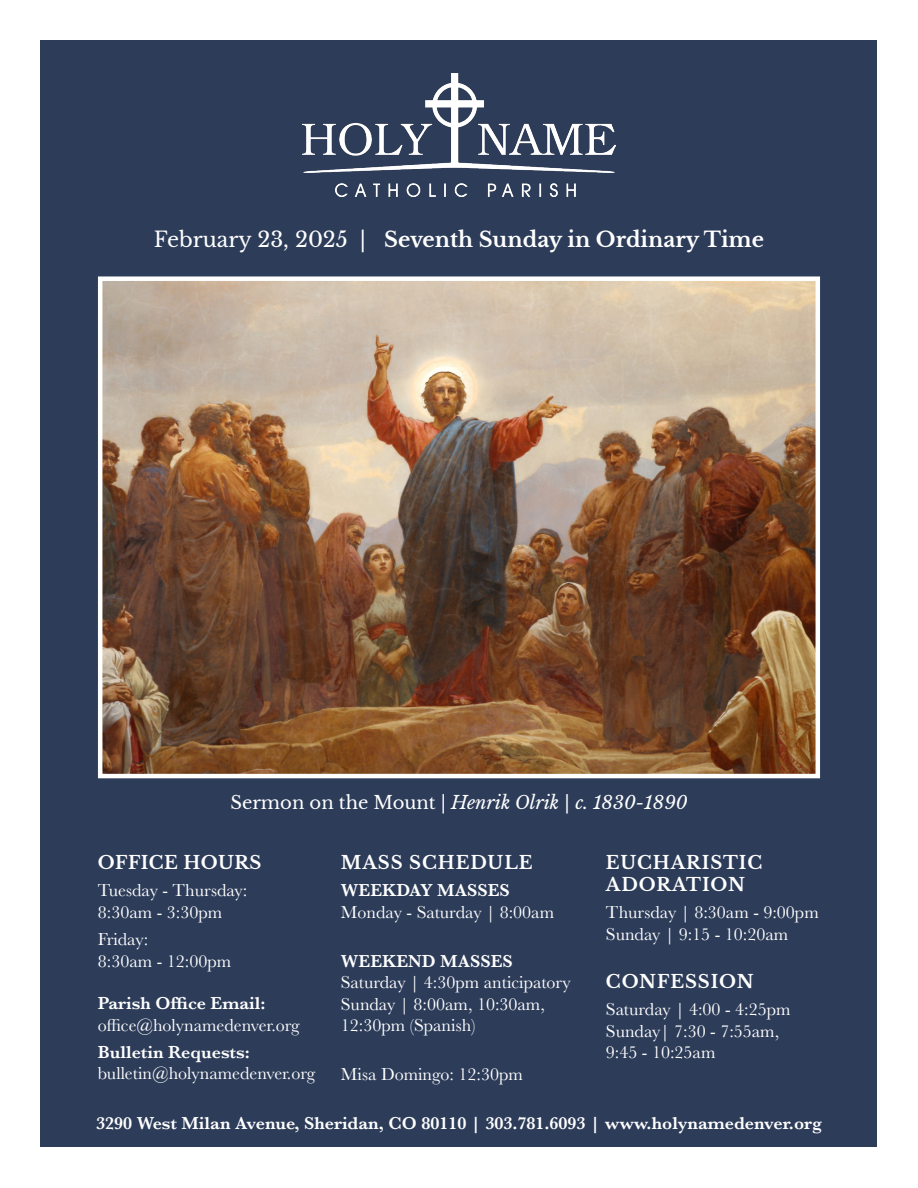
<style>
.page{position:relative;width:918px;height:1188px;background:#fff}
.page>*{position:absolute;margin:0;border:0;box-sizing:border-box;transform-origin:0 0}
.t1{font:700 21px "Libre Baskerville";color:#fff}
.t2{font:18px/21.6px "Baskerville";color:#fff}
.t3{font:600 18px "Baskerville";color:#fff}
.t4{font:700 18px/21.6px "Libre Baskerville";letter-spacing:.05em;color:#fff}
.t5{font:italic 18px "Libre Baskerville";color:#fff}
.t6{font:700 18px "Libre Baskerville";letter-spacing:.025em;color:#fff}
.s1{font-weight:400}
.s2{font-style:normal}
</style>
<div class="page">
<div style="left:40px;top:40px;width:838px;height:1108px;background:#2d3c59"></div>
<img style="left:103px;top:281px;width:712px;height:492px">
<div style="left:98px;top:276px;width:722px;height:502px;border:4px solid #fff"></div>
<img style="left:303px;top:73px;width:312px;height:123px">
<p class="t1" style="left:154px;top:226px;width:612px"><span class="s1">February 23, 2025 |</span> Seventh Sunday in Ordinary Time</p>
<p class="t5" style="left:230px;top:792px;width:459px"><span class="s2">Sermon on the Mount |</span> Henrik Olrik | c. 1830-1890</p>
<p class="t6" style="left:98px;top:852px;width:165px">OFFICE HOURS</p>
<p class="t2" style="left:98px;top:880px;width:151px">Tuesday - Thursday:<br>8:30am - 3:30pm</p>
<p class="t2" style="left:98px;top:929px;width:135px">Friday:<br>8:30am - 12:00pm</p>
<p class="t3" style="left:98px;top:991px;width:169px">Parish Office Email:</p>
<p class="t2" style="left:98px;top:1014px;width:203px">office@holynamedenver.org</p>
<p class="t3" style="left:98px;top:1039px;width:153px">Bulletin Requests:</p>
<p class="t2" style="left:98px;top:1062px;width:219px">bulletin@holynamedenver.org</p>
<p class="t4" style="left:341px;top:852px;width:193px">MASS SCHEDULE</p>
<p class="t3" style="left:341px;top:878px;width:170px">WEEKDAY MASSES</p>
<p class="t2" style="left:341px;top:902px;width:215px">Monday - Saturday | 8:00am</p>
<p class="t3" style="left:341px;top:948px;width:173px">WEEKEND MASSES</p>
<p class="t2" style="left:341px;top:972px;width:231px">Saturday | 4:30pm anticipatory<br>Sunday | 8:00am, 10:30am,<br>12:30pm (Spanish)</p>
<p class="t2" style="left:341px;top:1064px;width:184px">Misa Domingo: 12:30pm</p>
<p class="t4" style="left:606px;top:852px;width:158px">EUCHARISTIC<br>ADORATION</p>
<p class="t2" style="left:606px;top:902px;width:214px">Thursday | 8:30am - 9:00pm<br>Sunday | 9:15 - 10:20am</p>
<p class="t4" style="left:606px;top:971px;width:149px">CONFESSION</p>
<p class="t2" style="left:606px;top:999px;width:186px">Saturday | 4:00 - 4:25pm<br>Sunday| 7:30 - 7:55am,<br>9:45 - 10:25am</p>
<p class="t3" style="left:96px;top:1111px;width:727px">3290 West Milan Avenue, Sheridan, CO 80110 | 303.781.6093 | www.holynamedenver.org</p>
</div>
